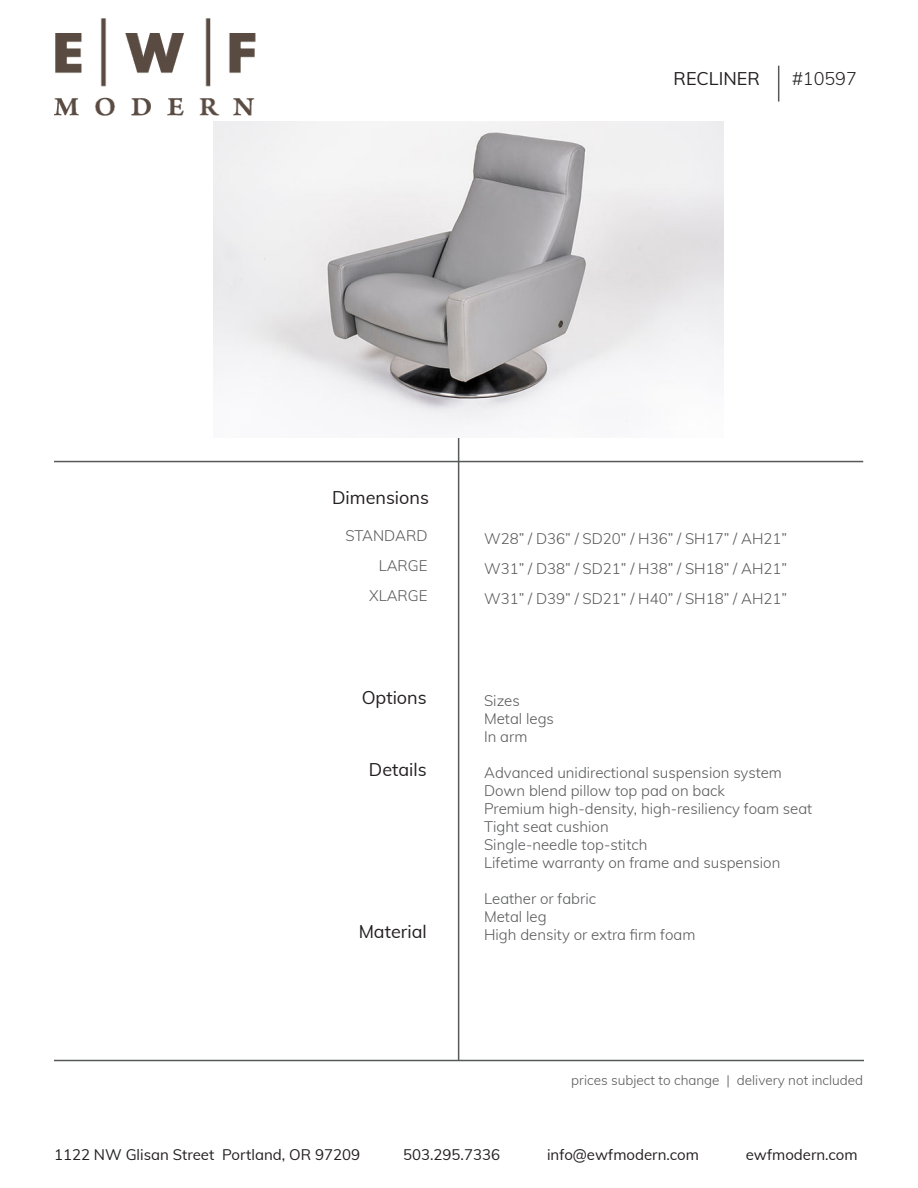
<style>
.page{position:relative;width:918px;height:1188px;background:#fff}
.page>*{position:absolute;margin:0;border:0;box-sizing:border-box;transform-origin:0 0}
.t1{font:18px "Muli";color:#231f20}
.t2{font:300 18px "Muli";color:#231f20}
.t3{font:300 15px/30px "Muli";color:#57585a;text-align:justify}
.t4{font:15px "Muli";color:#231f20}
.t5{font:300 13.5px "Muli";color:#57585a}
</style>
<div class="page">
<img style="left:54px;top:18px;width:202px;height:98px">
<hr style="left:54px;top:1060px;width:810px;height:1px;background:#57585a">
<hr style="left:54px;top:461px;width:809px;height:1px;background:#57585a">
<hr style="left:458px;top:432px;width:1px;height:629px;background:#57585a">
<hr style="left:778px;top:66px;width:1px;height:36px;background:#57585a">
<img style="left:213px;top:121px;width:510px;height:317px">
<p class="t1" style="left:674px;top:66px;width:88px">RECLINER</p>
<p class="t2" style="left:792px;top:65px;width:66px">#10597</p>
<p class="t1" style="left:332px;top:485px;width:98px">Dimensions</p>
<p class="t3" style="left:346px;top:520px;width:83px">STANDARD</p>
<p class="t3" style="left:379px;top:550px;width:50px">LARGE</p>
<p class="t3" style="left:369px;top:580px;width:60px">XLARGE</p>
<p class="t1" style="left:362px;top:684px;width:67px">Options</p>
<p class="t1" style="left:369px;top:756px;width:59px">Details</p>
<p class="t1" style="left:359px;top:918px;width:70px">Material</p>
<p class="t3" style="left:484px;top:523px;width:305px">W28” / D36” / SD20” / H36” / SH17” / AH21” W31” / D38” / SD21” / H38” / SH18” / AH21” W31” / D39” / SD21” / H40” / SH18” / AH21”</p>
<p class="t3" style="left:484px;top:685px;width:37px">Sizes</p>
<p class="t3" style="left:484px;top:703px;width:71px">Metal legs</p>
<p class="t3" style="left:484px;top:721px;width:45px">In arm</p>
<p class="t3" style="left:484px;top:757px;width:299px">Advanced unidirectional suspension system</p>
<p class="t3" style="left:484px;top:775px;width:242px">Down blend pillow top pad on back</p>
<p class="t3" style="left:484px;top:793px;width:330px">Premium high-density, high-resiliency foam seat</p>
<p class="t3" style="left:484px;top:811px;width:126px">Tight seat cushion</p>
<p class="t3" style="left:484px;top:829px;width:165px">Single-needle top-stitch</p>
<p class="t3" style="left:484px;top:847px;width:298px">Lifetime warranty on frame and suspension</p>
<p class="t3" style="left:484px;top:883px;width:114px">Leather or fabric</p>
<p class="t3" style="left:484px;top:901px;width:64px">Metal leg</p>
<p class="t3" style="left:484px;top:919px;width:213px">High density or extra firm foam</p>
<p class="t5" style="left:571px;top:1071px;width:293px">prices subject to change | delivery not included</p>
<p class="t4" style="left:54px;top:1144px;width:308px">1122 NW Glisan Street Portland, OR 97209</p>
<p class="t4" style="left:403px;top:1144px;width:98px">503.295.7336</p>
<p class="t4" style="left:547px;top:1144px;width:153px">info@ewfmodern.com</p>
<p class="t4" style="left:746px;top:1144px;width:113px">ewfmodern.com</p>
</div>
